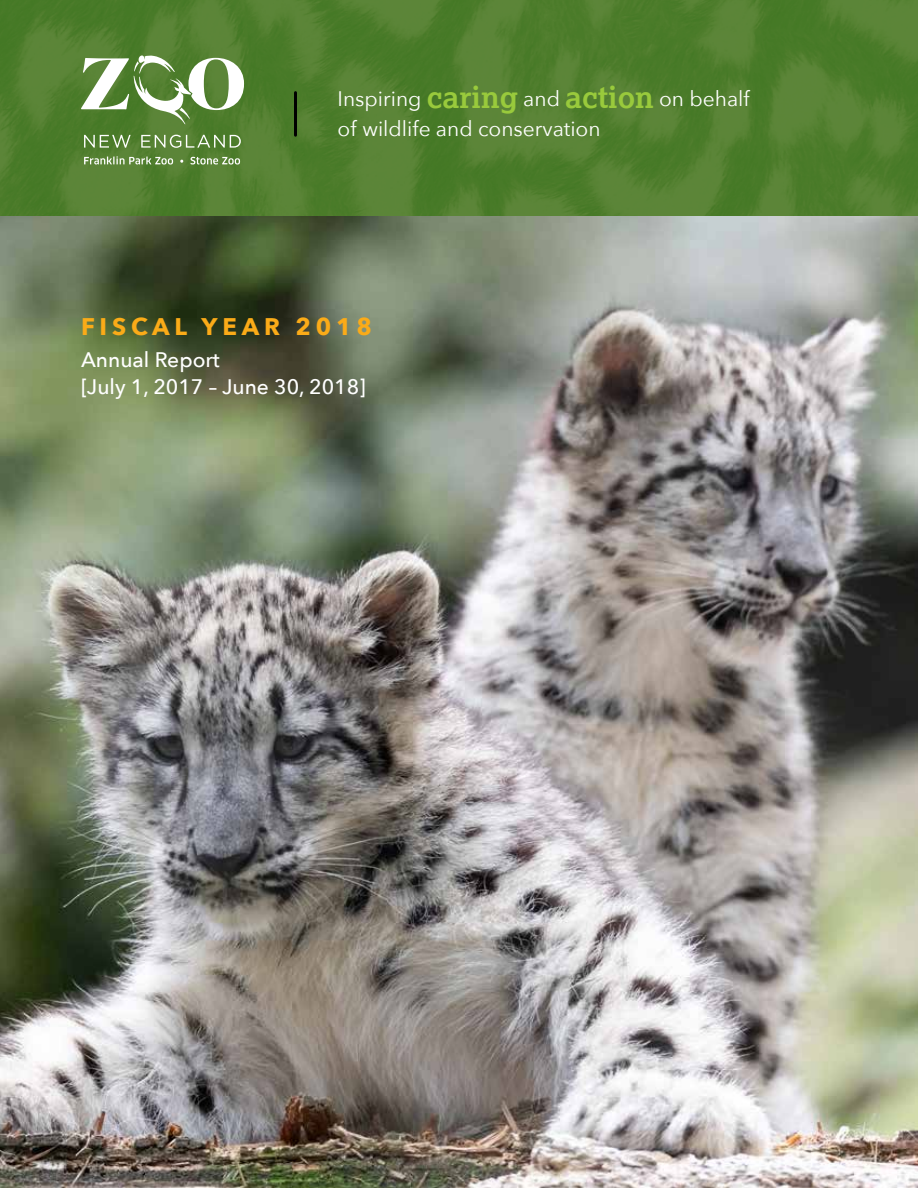
<style>
.page{position:relative;width:918px;height:1188px;background:#fff}
.page>*{position:absolute;margin:0;border:0;box-sizing:border-box;transform-origin:0 0}
.t1{font:700 24px "Avenir Next";letter-spacing:.2em;color:#fbab18}
.t2{font:21px/30px "Avenir Next";color:#fff}
.t3{font:500 21px/27px "Avenir Next";color:#fff}
.s1{font-family:"Lexia";font-weight:700;font-size:30px;color:#99ca3c}
</style>
<div class="page">
<img style="left:0;top:216px;width:918px;height:972px">
<div style="left:0;top:0;width:918px;height:216px;background:linear-gradient(to right,#517f2f,#517f2f)"></div>
<svg style="left:84px;top:135px;width:47px;height:13px"></svg>
<svg style="left:141px;top:135px;width:100px;height:13px"></svg>
<svg style="left:81px;top:56px;width:163px;height:68px"></svg>
<svg style="left:84px;top:156px;width:89px;height:9px"></svg>
<svg style="left:191px;top:157px;width:49px;height:8px"></svg>
<hr style="left:294px;top:93px;width:3px;height:42px;background:#000">
<p class="t2" style="left:338px;top:83px;width:414px">Inspiring <span class="s1">caring</span> and <span class="s1">action</span> on behalf of wildlife and conservation</p>
<p class="t1" style="left:81px;top:305px;width:293px">FISCAL YEAR 2018</p>
<p class="t3" style="left:81px;top:345px;width:286px">Annual Report<br>[July 1, 2017 – June 30, 2018]</p>
</div>
